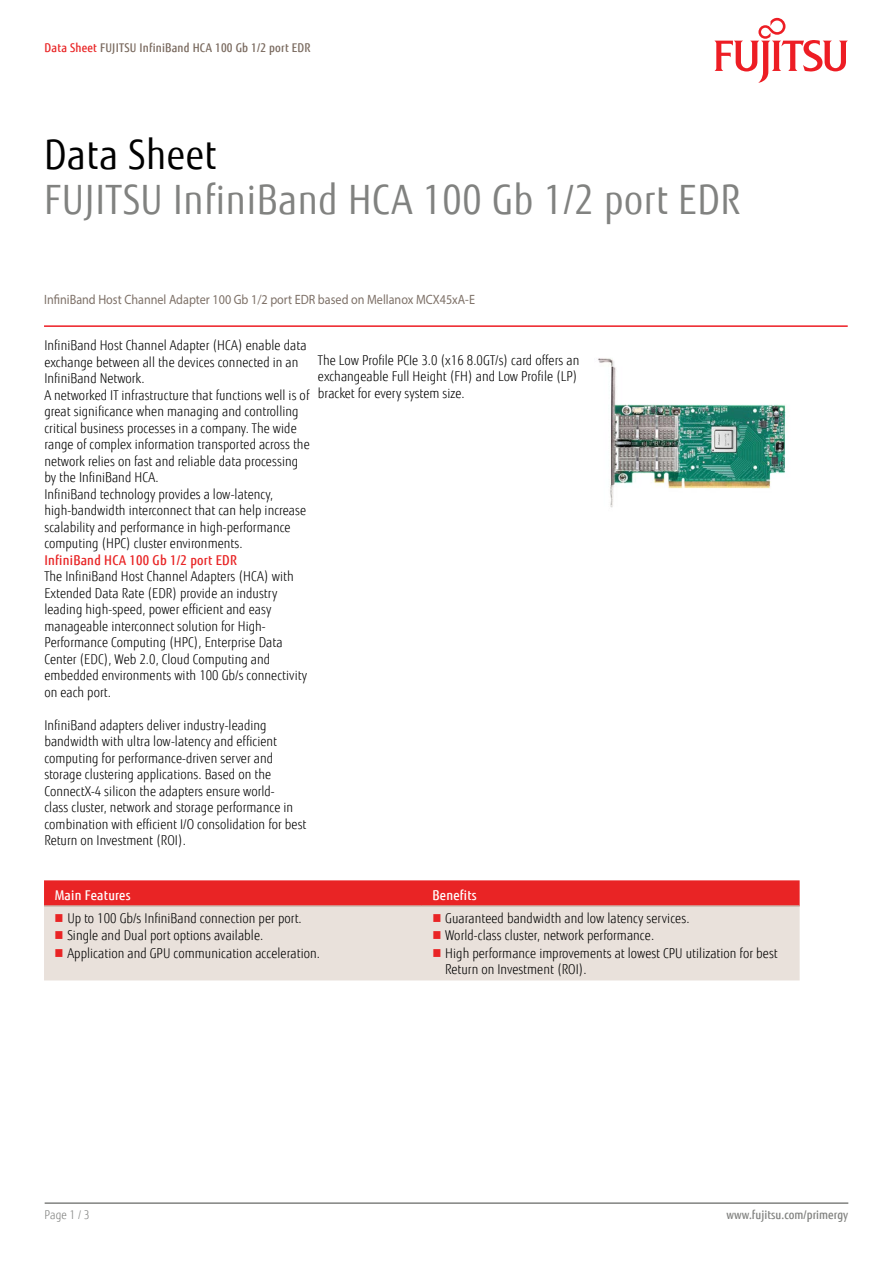
<style>
.page{position:relative;width:893px;height:1263px;background:#fff}
.page>*{position:absolute;margin:0;border:0;box-sizing:border-box;transform-origin:0 0}
.t1{font:40.5px "Fujitsu Sans";letter-spacing:.02em;color:#818280;scale:.9 1}
.t2{font:40.5px "Fujitsu Sans";letter-spacing:.02em;color:#000;scale:.9 1}
.t3{font:300 13.5px/16.5px "Fujitsu Sans";letter-spacing:.005em;color:#000;scale:.9 1}
.t4{font:13.5px "Myriad Pro";color:#7e7168;scale:.9 1}
.t5{font:500 13.5px "Fujitsu Sans";letter-spacing:.02em;color:#e82425;scale:.9 1}
.t6{font:500 13.5px "Fujitsu Sans";letter-spacing:.02em;color:#fff;scale:.9 1}
.t7{font:500 12px "Fujitsu Sans";letter-spacing:.02em;color:#79695e;scale:.9 1}
.t8{font:500 12px "Fujitsu Sans";letter-spacing:.005em;color:#818280;scale:.9 1}
.t9{font:300 12px "Fujitsu Sans";color:#818280;scale:.9 1}
.s1{color:#e92425}
</style>
<div class="page">
<hr style="left:45px;top:1202px;width:803px;height:2px;background:#818280">
<hr style="left:44px;top:325px;width:804px;height:2px;background:#ed1d24">
<svg style="left:714px;top:18px;width:134px;height:65px"></svg>
<img style="left:598px;top:358px;width:188px;height:150px">
<div style="left:44px;top:880px;width:756px;height:25px;background:#e92425"></div>
<div style="left:44px;top:907px;width:756px;height:73px;background:#e9e1db"></div>
<hr style="left:44px;top:905px;width:378px;height:2px;background:#c9bbb0">
<hr style="left:422px;top:905px;width:378px;height:2px;background:#c9bbb0">
<svg style="left:56px;top:914px;width:7px;height:8px"></svg>
<svg style="left:433px;top:914px;width:7px;height:8px"></svg>
<svg style="left:56px;top:931px;width:7px;height:8px"></svg>
<svg style="left:433px;top:931px;width:7px;height:8px"></svg>
<svg style="left:56px;top:949px;width:7px;height:7px"></svg>
<svg style="left:433px;top:949px;width:7px;height:7px"></svg>
<p class="t7" style="left:45px;top:40px;width:297px"><span class="s1">Data Sheet</span> FUJITSU InfiniBand HCA 100 Gb 1/2 port EDR</p>
<h1 class="t2" style="left:44px;top:131px;width:193px">Data Sheet</h1>
<h1 class="t1" style="left:44px;top:176px;width:775px">FUJITSU InfiniBand HCA 100 Gb 1/2 port EDR</h1>
<p class="t4" style="left:44px;top:291px;width:480px">InfiniBand Host Channel Adapter 100 Gb 1/2 port EDR based on Mellanox MCX45xA-E</p>
<p class="t3" style="left:44px;top:337px;width:296px">InfiniBand Host Channel Adapter (HCA) enable data exchange between all the devices connected in an InfiniBand Network.<br>A networked IT infrastructure that functions well is of great significance when managing and controlling critical business processes in a company. The wide range of complex information transported across the network relies on fast and reliable data processing by the InfiniBand HCA.<br>InfiniBand technology provides a low-latency, high-bandwidth interconnect that can help increase scalability and performance in high-performance computing (HPC) cluster environments.</p>
<p class="t5" style="left:44px;top:552px;width:215px">InfiniBand HCA 100 Gb 1/2 port EDR</p>
<p class="t3" style="left:44px;top:568px;width:293px">The InfiniBand Host Channel Adapters (HCA) with Extended Data Rate (EDR) provide an industry leading high-speed, power efficient and easy manageable interconnect solution for High-Performance Computing (HPC), Enterprise Data Center (EDC), Web 2.0, Cloud Computing and embedded environments with 100 Gb/s connectivity on each port.</p>
<p class="t3" style="left:44px;top:717px;width:293px">InfiniBand adapters deliver industry-leading bandwidth with ultra low-latency and efficient computing for performance-driven server and storage clustering applications. Based on the ConnectX-4 silicon the adapters ensure world-<br>class cluster, network and storage performance in combination with efficient I/O consolidation for best Return on Investment (ROI).</p>
<p class="t3" style="left:318px;top:352px;width:292px">The Low Profile PCIe 3.0 (x16 8.0GT/s) card offers an exchangeable Full Height (FH) and Low Profile (LP) bracket for every system size.</p>
<p class="t6" style="left:55px;top:886px;width:86px">Main Features</p>
<p class="t6" style="left:432px;top:886px;width:51px">Benefits</p>
<p class="t3" style="left:67px;top:910px;width:262px">Up to 100 Gb/s InfiniBand connection per port.</p>
<p class="t3" style="left:445px;top:910px;width:273px">Guaranteed bandwidth and low latency services.</p>
<p class="t3" style="left:67px;top:927px;width:219px">Single and Dual port options available.</p>
<p class="t3" style="left:445px;top:927px;width:234px">World-class cluster, network performance.</p>
<p class="t3" style="left:67px;top:945px;width:282px">Application and GPU communication acceleration.</p>
<p class="t3" style="left:445px;top:945px;width:371px">High performance improvements at lowest CPU utilization for best<br>Return on Investment (ROI).</p>
<p class="t9" style="left:45px;top:1208px;width:51px">Page 1 / 3</p>
<p class="t8" style="left:726px;top:1208px;width:137px">www.fujitsu.com/primergy</p>
</div>
